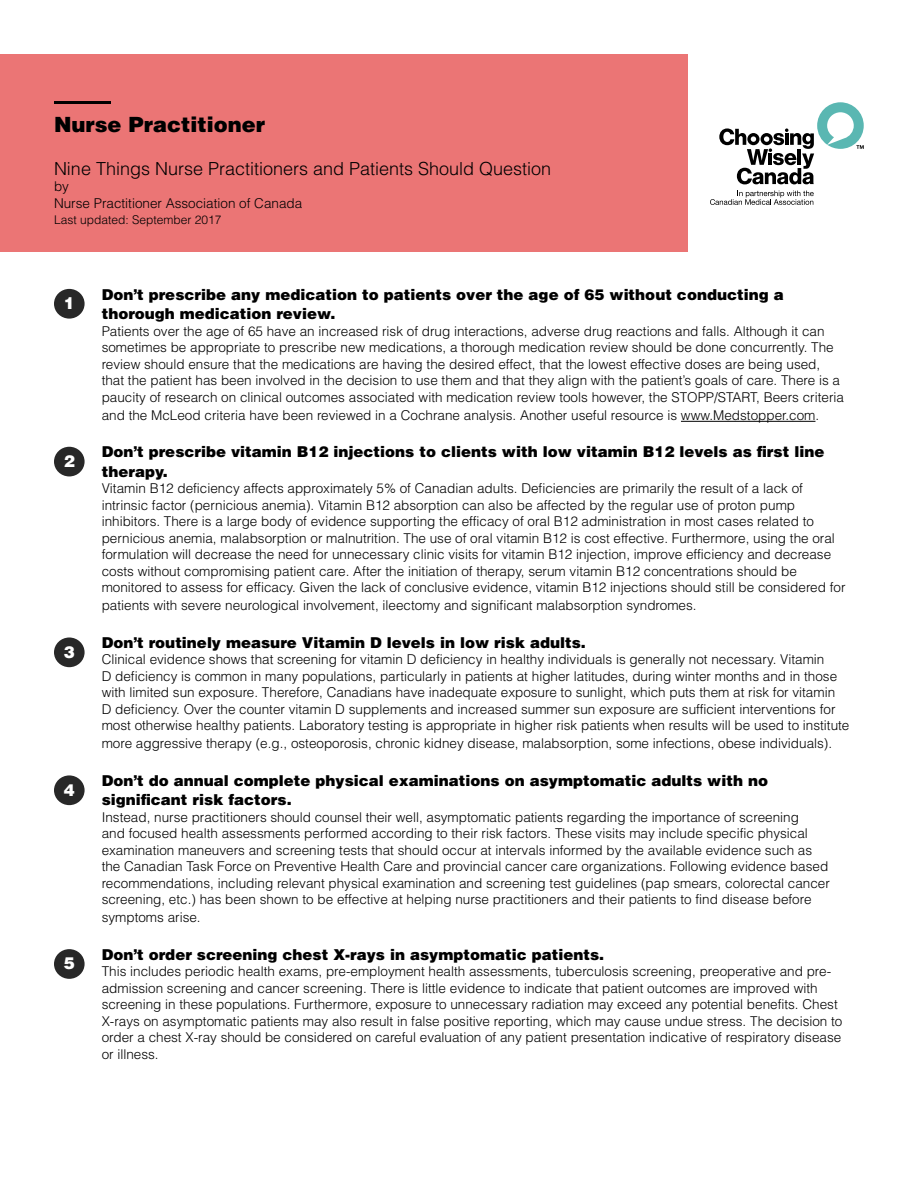
<style>
.page{position:relative;width:918px;height:1188px;background:#fff}
.page>*{position:absolute;margin:0;border:0;box-sizing:border-box;transform-origin:0 0}
.t1{font:900 21px "Helvetica LT Std";color:#000}
.t2{font:300 18px "Helvetica LT Std";color:#000}
.t3{font:900 16.5px "Helvetica LT Std";color:#fff}
.t4{font:900 15px/19.5px "Helvetica LT Std";color:#000}
.t5{font:300 13.5px/16.5px "Helvetica LT Std";color:#000}
.t6{font:300 12px "Helvetica LT Std";color:#000}
</style>
<div class="page">
<div style="left:54px;top:949px;width:31px;height:30px;background:#282828;border-radius:50%"></div>
<div style="left:54px;top:775px;width:31px;height:30px;background:#282828;border-radius:50%"></div>
<div style="left:54px;top:637px;width:31px;height:30px;background:#282828;border-radius:50%"></div>
<div style="left:54px;top:447px;width:31px;height:29px;background:#282828;border-radius:50%"></div>
<svg style="left:719px;top:102px;width:145px;height:82px"></svg>
<svg style="left:710px;top:191px;width:104px;height:14px"></svg>
<div style="left:54px;top:289px;width:31px;height:30px;background:#282828;border-radius:50%"></div>
<hr style="left:681px;top:421px;width:134px;height:1px;background:#000">
<div style="left:0;top:54px;width:688px;height:198px;background:#eb7575"></div>
<hr style="left:54px;top:101px;width:57px;height:3px;background:#000">
<h1 class="t1" style="left:54px;top:111px;width:213px">Nurse Practitioner</h1>
<h2 class="t2" style="left:54px;top:157px;width:499px">Nine Things Nurse Practitioners and Patients Should Question</h2>
<p class="t5" style="left:54px;top:178px;width:250px">by<br>Nurse Practitioner Association of Canada</p>
<p class="t6" style="left:54px;top:213px;width:169px">Last updated: September 2017</p>
<p class="t3" style="left:64px;top:292px;width:13px">1</p>
<p class="t3" style="left:64px;top:450px;width:13px">2</p>
<p class="t3" style="left:64px;top:641px;width:13px">3</p>
<p class="t3" style="left:64px;top:779px;width:13px">4</p>
<p class="t3" style="left:64px;top:953px;width:13px">5</p>
<p class="t4" style="left:102px;top:284px;width:683px">Don’t prescribe any medication to patients over the age of 65 without conducting a thorough medication review.</p>
<p class="t5" style="left:102px;top:323px;width:744px">Patients over the age of 65 have an increased risk of drug interactions, adverse drug reactions and falls. Although it can sometimes be appropriate to prescribe new medications, a thorough medication review should be done concurrently. The review should ensure that the medications are having the desired effect, that the lowest effective doses are being used, that the patient has been involved in the decision to use them and that they align with the patient’s goals of care. There is a paucity of research on clinical outcomes associated with medication review tools however, the STOPP/START, Beers criteria</p>
<p class="t5" style="left:102px;top:407px;width:719px">and the McLeod criteria have been reviewed in a Cochrane analysis. Another useful resource is www.Medstopper.com.</p>
<p class="t4" style="left:102px;top:442px;width:724px">Don’t prescribe vitamin B12 injections to clients with low vitamin B12 levels as first line therapy.</p>
<p class="t5" style="left:102px;top:480px;width:745px">Vitamin B12 deficiency affects approximately 5% of Canadian adults. Deficiencies are primarily the result of a lack of intrinsic factor (pernicious anemia). Vitamin B12 absorption can also be affected by the regular use of proton pump inhibitors. There is a large body of evidence supporting the efficacy of oral B12 administration in most cases related to pernicious anemia, malabsorption or malnutrition. The use of oral vitamin B12 is cost effective. Furthermore, using the oral formulation will decrease the need for unnecessary clinic visits for vitamin B12 injection, improve efficiency and decrease costs without compromising patient care. After the initiation of therapy, serum vitamin B12 concentrations should be monitored to assess for efficacy. Given the lack of conclusive evidence, vitamin B12 injections should still be considered for</p>
<p class="t5" style="left:102px;top:597px;width:596px">patients with severe neurological involvement, ileectomy and significant malabsorption syndromes.</p>
<p class="t4" style="left:102px;top:632px;width:486px">Don’t routinely measure Vitamin D levels in low risk adults.</p>
<p class="t5" style="left:102px;top:651px;width:749px">Clinical evidence shows that screening for vitamin D deficiency in healthy individuals is generally not necessary. Vitamin<br>D deficiency is common in many populations, particularly in patients at higher latitudes, during winter months and in those with limited sun exposure. Therefore, Canadians have inadequate exposure to sunlight, which puts them at risk for vitamin<br>D deficiency. Over the counter vitamin D supplements and increased summer sun exposure are sufficient interventions for most otherwise healthy patients. Laboratory testing is appropriate in higher risk patients when results will be used to institute</p>
<p class="t5" style="left:102px;top:735px;width:732px">more aggressive therapy (e.g., osteoporosis, chronic kidney disease, malabsorption, some infections, obese individuals).</p>
<p class="t4" style="left:102px;top:770px;width:668px">Don’t do annual complete physical examinations on asymptomatic adults with no significant risk factors.</p>
<p class="t5" style="left:102px;top:809px;width:730px">Instead, nurse practitioners should counsel their well, asymptomatic patients regarding the importance of screening<br>and focused health assessments performed according to their risk factors. These visits may include specific physical examination maneuvers and screening tests that should occur at intervals informed by the available evidence such as the Canadian Task Force on Preventive Health Care and provincial cancer care organizations. Following evidence based recommendations, including relevant physical examination and screening test guidelines (pap smears, colorectal cancer screening, etc.) has been shown to be effective at helping nurse practitioners and their patients to find disease before</p>
<p class="t5" style="left:102px;top:909px;width:101px">symptoms arise.</p>
<p class="t4" style="left:102px;top:944px;width:504px">Don’t order screening chest X-rays in asymptomatic patients.</p>
<p class="t5" style="left:102px;top:963px;width:742px">This includes periodic health exams, pre-employment health assessments, tuberculosis screening, preoperative and pre&shy;admission screening and cancer screening. There is little evidence to indicate that patient outcomes are improved with screening in these populations. Furthermore, exposure to unnecessary radiation may exceed any potential benefits. Chest X-rays on asymptomatic patients may also result in false positive reporting, which may cause undue stress. The decision to order a chest X-ray should be considered on careful evaluation of any patient presentation indicative of respiratory disease or illness.</p>
</div>
